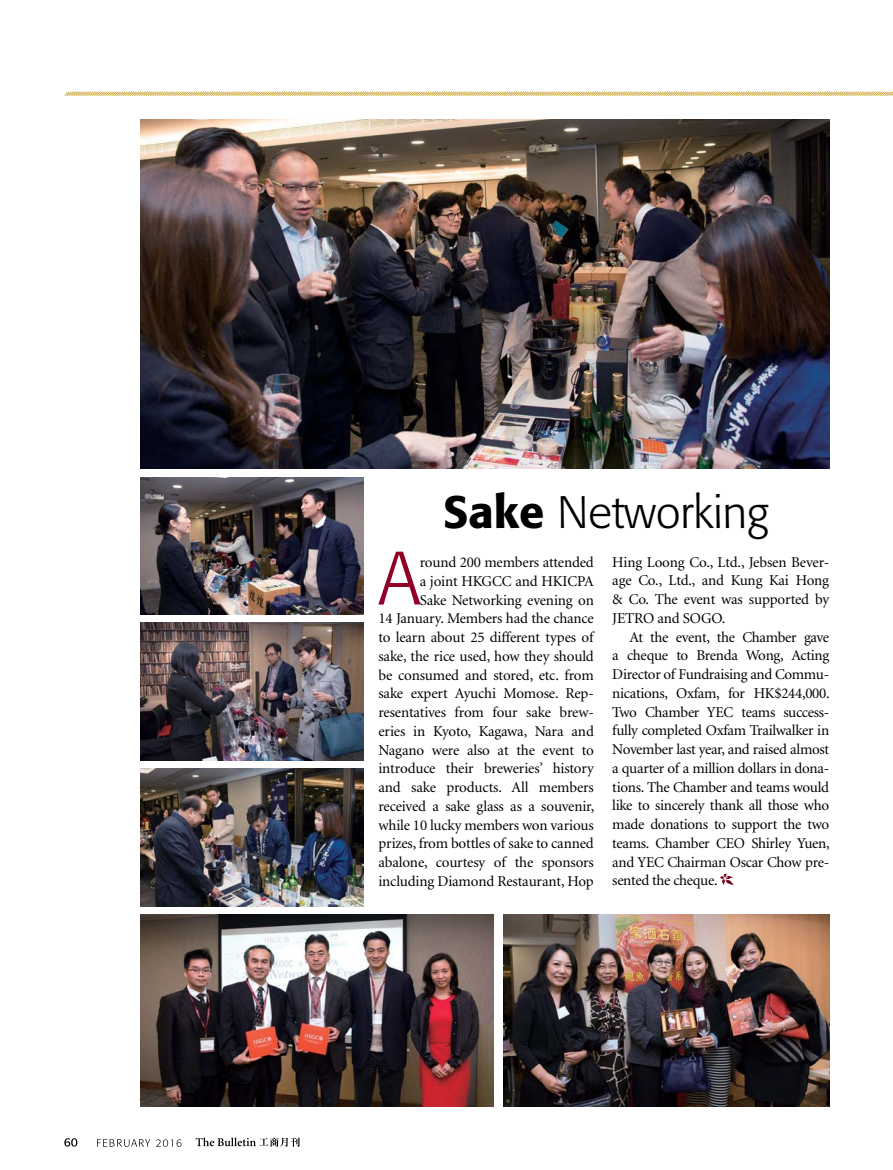
<style>
.page{position:relative;width:893px;height:1170px;background:#fff}
.page>*{position:absolute;margin:0;border:0;box-sizing:border-box;transform-origin:0 0}
.t1{font:300 74.7px "Formata";color:#900027}
.t2{font:300 45px "Formata";color:#000}
.t3{font:15px/18.8px "Minion";letter-spacing:-.015em;color:#000;text-align:right}
.s1{font-weight:500}
</style>
<div class="page">
<svg style="left:64px;top:1137px;width:236px;height:9px"></svg>
<svg style="left:64px;top:91px;width:829px;height:5px;background:#e4d49d"></svg>
<img style="left:504px;top:914px;width:325px;height:192px">
<svg style="left:720px;top:873px;width:14px;height:12px"></svg>
<img style="left:140px;top:119px;width:689px;height:349px">
<img style="left:140px;top:914px;width:353px;height:192px">
<img style="left:140px;top:477px;width:224px;height:137px">
<img style="left:140px;top:623px;width:224px;height:137px">
<img style="left:140px;top:768px;width:224px;height:138px">
<p class="t2" style="left:443px;top:486px;width:327px"><span class="s1">Sake</span> Networking</p>
<p class="t1" style="left:378px;top:534px;width:43px">A</p>
<p class="t3" style="left:378px;top:553px;width:217px">round 200 members attended<br>a joint HKGCC and HKICPA<br>Sake Networking evening on<br>14 January. Members had the chance to learn about 25 different types of sake, the rice used, how they should be consumed and stored, etc. from sake expert Ayuchi Momose. Rep&shy;resentatives from four sake brew&shy;eries in Kyoto, Kagawa, Nara and<br>Nagano were also at the event to introduce their breweries’ history and sake products. All members received a sake glass as a souvenir, while 10 lucky members won various prizes, from bottles of sake to canned abalone, courtesy of the sponsors including Diamond Restaurant, Hop</p>
<p class="t3" style="left:612px;top:553px;width:218px">Hing Loong Co., Ltd., Jebsen Bever-</p>
<p class="t3" style="left:612px;top:571px;width:218px">age Co., Ltd., and Kung Kai Hong</p>
<p class="t3" style="left:612px;top:590px;width:218px">&amp; Co. The event was supported by</p>
<p class="t3" style="left:612px;top:609px;width:114px">JETRO and SOGO.</p>
<p class="t3" style="left:629px;top:628px;width:201px">At the event, the Chamber gave</p>
<p class="t3" style="left:612px;top:646px;width:218px">a cheque to Brenda Wong, Acting</p>
<p class="t3" style="left:612px;top:665px;width:218px">Director of Fundraising and Commu-</p>
<p class="t3" style="left:612px;top:684px;width:219px">nications, Oxfam, for HK$244,000.</p>
<p class="t3" style="left:612px;top:703px;width:218px">Two Chamber YEC teams success-</p>
<p class="t3" style="left:612px;top:721px;width:218px">fully completed Oxfam Trailwalker in</p>
<p class="t3" style="left:612px;top:740px;width:218px">November last year, and raised almost</p>
<p class="t3" style="left:612px;top:759px;width:218px">a quarter of a million dollars in dona-</p>
<p class="t3" style="left:612px;top:778px;width:218px">tions. The Chamber and teams would</p>
<p class="t3" style="left:612px;top:796px;width:218px">like to sincerely thank all those who</p>
<p class="t3" style="left:612px;top:815px;width:218px">made donations to support the two</p>
<p class="t3" style="left:612px;top:834px;width:219px">teams. Chamber CEO Shirley Yuen,</p>
<p class="t3" style="left:612px;top:853px;width:218px">and YEC Chairman Oscar Chow pre-</p>
<p class="t3" style="left:612px;top:871px;width:107px">sented the cheque.</p>
</div>
